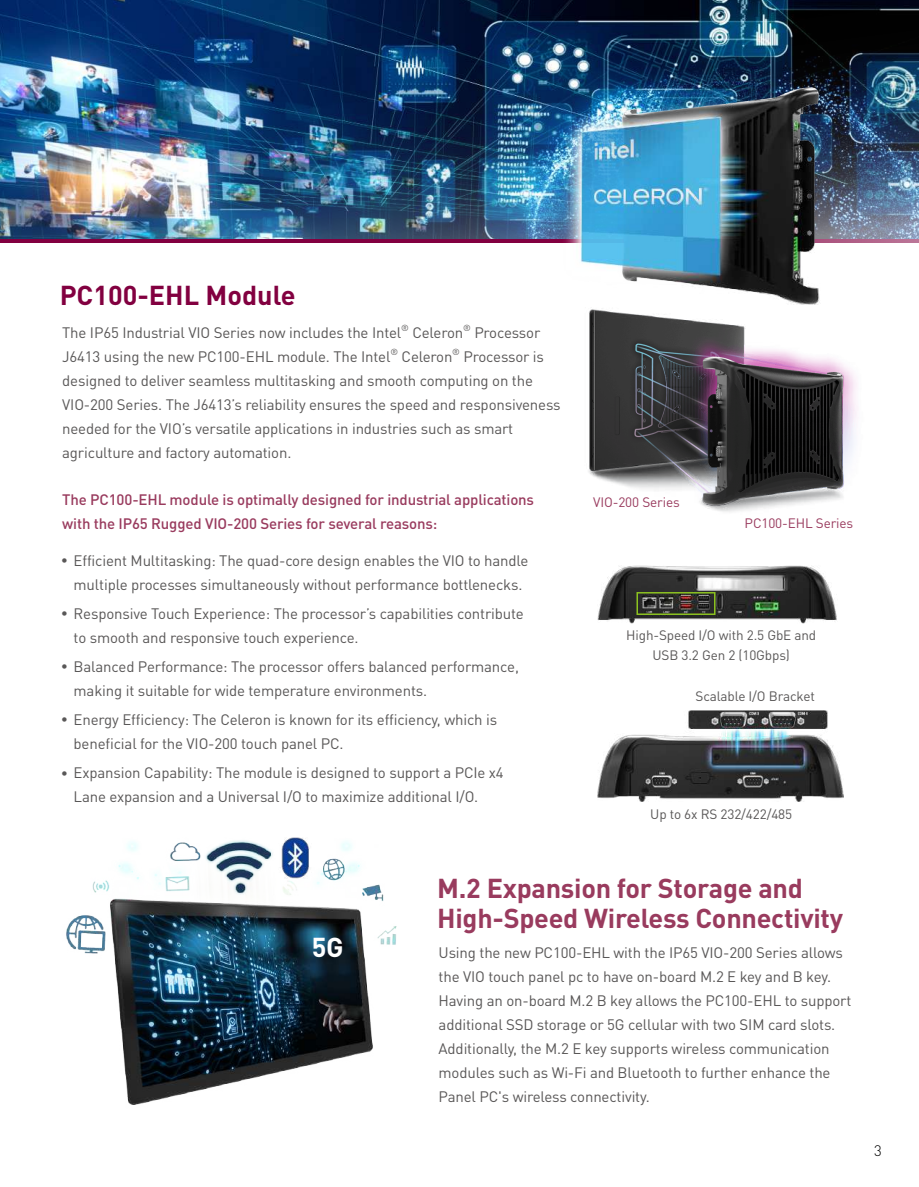
<style>
.page{position:relative;width:919px;height:1187px;background:#fff}
.page>*{position:absolute;margin:0;border:0;box-sizing:border-box;transform-origin:0 0}
.t1{font:700 27px/30px "DIN Pro";letter-spacing:-.01em;color:#993b5e}
.t2{font:700 27px "DIN Pro";color:#820040}
.t3{font:700 27px "DIN Pro";color:#fff}
.t4{font:15px/24px "DIN Pro";letter-spacing:-.01em;color:#595757}
.t5{font:500 15px/24px "DIN Pro";letter-spacing:-.01em;color:#993b5e}
.t6{font:300 15px "DIN Pro";color:#000}
.t7{font:13.5px/20.1px "DIN Pro";letter-spacing:-.01em;color:#595757;text-align:center}
.t8{font:13.5px "DIN Pro";letter-spacing:-.01em;color:#993b5e}
.t9{font:8.7px "DIN Pro";color:#595757}
.s1{font-weight:300;font-size:13.5px}
</style>
<div class="page">
<img style="left:597px;top:565px;width:240px;height:58px">
<img style="left:597px;top:710px;width:246px;height:91px">
<img style="left:588px;top:309px;width:269px;height:203px">
<img style="left:0;top:0;width:918px;height:239px">
<hr style="left:0;top:239px;width:918px;height:3px;background:#820040">
<img style="left:560px;top:86px;width:261px;height:218px">
<img style="left:66px;top:840px;width:331px;height:265px">
<div style="left:636px;top:592px;width:79px;height:23px;border:2px solid #8cc220"></div>
<img style="left:279px;top:837px;width:32px;height:41px">
<h1 class="t2" style="left:60px;top:277px;width:237px">PC100-EHL Module</h1>
<p class="t4" style="left:62px;top:320px;width:340px">The IP65 Industrial VIO Series now includes the Intel</p>
<p class="t9" style="left:401px;top:322px;width:9px">®</p>
<p class="t4" style="left:412px;top:320px;width:52px">Celeron</p>
<p class="t9" style="left:463px;top:322px;width:9px">®</p>
<p class="t4" style="left:474px;top:320px;width:67px">Processor</p>
<p class="t4" style="left:62px;top:344px;width:330px">J6413 using the new PC100-EHL module. The Intel</p>
<p class="t9" style="left:390px;top:346px;width:9px">®</p>
<p class="t4" style="left:401px;top:344px;width:52px">Celeron</p>
<p class="t9" style="left:452px;top:346px;width:9px">®</p>
<p class="t4" style="left:62px;top:344px;width:499px;text-indent:401px">Processor is designed to deliver seamless multitasking and smooth computing on the VIO-200 Series. The J6413’s reliability ensures the speed and responsiveness needed for the VIO’s versatile applications in industries such as smart agriculture and factory automation.</p>
<p class="t5" style="left:62px;top:487px;width:473px">The PC100-EHL module is optimally designed for industrial applications with the IP65 Rugged VIO-200 Series for several reasons:</p>
<p class="t4" style="left:61px;top:547px;width:469px;text-align:center"><span class="s1">•</span> Efficient Multitasking: The quad-core design enables the VIO to handle multiple processes simultaneously without performance bottlenecks.</p>
<p class="t4" style="left:74px;top:600px;width:451px;text-indent:-13px"><span class="s1">•</span> Responsive Touch Experience: The processor’s capabilities contribute to smooth and responsive touch experience.</p>
<p class="t4" style="left:74px;top:653px;width:447px;text-indent:-13px"><span class="s1">•</span> Balanced Performance: The processor offers balanced performance, making it suitable for wide temperature environments.</p>
<p class="t4" style="left:74px;top:707px;width:425px;text-indent:-13px"><span class="s1">•</span> Energy Efficiency: The Celeron is known for its efficiency, which is beneficial for the VIO-200 touch panel PC.</p>
<p class="t4" style="left:74px;top:760px;width:431px;text-indent:-13px"><span class="s1">•</span> Expansion Capability: The module is designed to support a PCIe x4<br>Lane expansion and a Universal I/O to maximize additional I/O.</p>
<p class="t8" style="left:593px;top:492px;width:88px">VIO-200 Series</p>
<p class="t8" style="left:744px;top:514px;width:110px">PC100-EHL Series</p>
<p class="t7" style="left:626px;top:624px;width:191px">High-Speed I/O with 2.5 GbE and<br>USB 3.2 Gen 2 (10Gbps)</p>
<p class="t7" style="left:695px;top:685px;width:121px">Scalable I/O Bracket</p>
<p class="t7" style="left:650px;top:803px;width:143px">Up to 6x RS 232/422/485</p>
<h1 class="t3" style="left:312px;top:928px;width:33px">5G</h1>
<h1 class="t1" style="left:437px;top:872px;width:407px">M.2 Expansion for Storage and<br>High-Speed Wireless Connectivity</h1>
<p class="t4" style="left:438px;top:939px;width:414px">Using the new PC100-EHL with the IP65 VIO-200 Series allows the VIO touch panel pc to have on-board M.2 E key and B key.<br>Having an on-board M.2 B key allows the PC100-EHL to support additional SSD storage or 5G cellular with two SIM card slots.<br>Additionally, the M.2 E key supports wireless communication modules such as Wi-Fi and Bluetooth to further enhance the Panel PC's wireless connectivity.</p>
<p class="t6" style="left:874px;top:1140px;width:9px">3</p>
</div>
